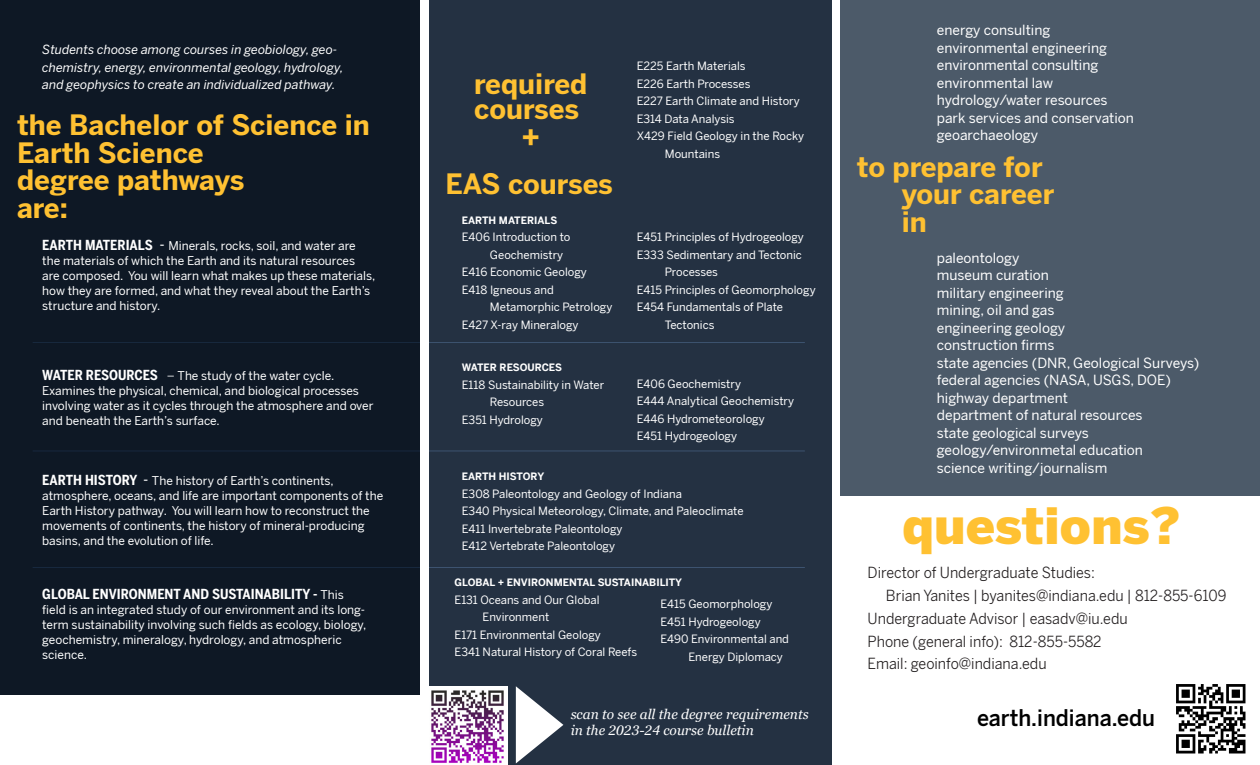
<style>
.page{position:relative;width:1260px;height:765px;background:#fff}
.page>*{position:absolute;margin:0;border:0;box-sizing:border-box;transform-origin:0 0}
.t1{font:900 50px "Benton Sans";color:#ffc132}
.t2{font:700 30px "Benton Sans";color:#ffc132}
.t3{font:700 27.5px/27.5px "Benton Sans";color:#ffc132}
.t4{font:500 22.5px "Benton Sans";color:#000;scale:.95 1}
.t5{font:15px "Benton Sans";color:#231f20;scale:.95 1}
.t6{font:13.75px "Benton Sans";color:#fff}
.t7{font:italic 13.75px "Georgia Pro";color:#fff}
.t8{font:700 13.75px "Benton Sans Cond";color:#fff}
.t9{font:italic 12.5px/17.5px "Benton Sans";color:#fff}
.t10{font:11.88px "Benton Sans";color:#fff}
.t11{font:11.25px "Benton Sans";color:#fff}
.t12{font:700 10px "Benton Sans";color:#fff}
.s1{font-family:"Benton Sans Cond";font-weight:700;font-size:13.75px}
.s2{font-size:15px}
.s3{font-size:12.5px}
.s4{font-family:"Benton Sans";font-weight:400;font-size:11.88px}
</style>
<div class="page">
<div style="left:840px;top:0;width:420px;height:496px;background:#4c5a69"></div>
<div style="left:0;top:0;width:419px;height:695px;background:#0e1825"></div>
<div style="left:429px;top:0;width:402px;height:765px;background:#243142"></div>
<hr style="left:33px;top:342px;width:772px;height:1px;background:#fff">
<hr style="left:33px;top:567px;width:772px;height:1px;background:#fff">
<hr style="left:33px;top:451px;width:772px;height:1px;background:#fff">
<img style="left:1176px;top:684px;width:70px;height:70px">
<svg style="left:516px;top:686px;width:47px;height:77px"></svg>
<img style="left:429px;top:686px;width:79px;height:79px">
<p class="t9" style="left:42px;top:41px;width:303px">Students choose among courses in geobiology, geo&shy;chemistry, energy, environmental geology, hydrology, and geophysics to create an individualized pathway.</p>
<p class="t3" style="left:17px;top:112px;width:354px">the Bachelor of Science in</p>
<p class="t3" style="left:17px;top:139px;width:188px">Earth Science</p>
<p class="t3" style="left:17px;top:167px;width:229px">degree pathways</p>
<p class="t3" style="left:17px;top:194px;width:52px">are:</p>
<p class="t10" style="left:42px;top:238px;width:315px"><span class="s1">EARTH MATERIALS</span> <span class="s2">-</span> Minerals, rocks, soil, and water are</p>
<p class="t10" style="left:42px;top:253px;width:314px">the materials of which the Earth and its natural resources</p>
<p class="t10" style="left:42px;top:268px;width:335px">are composed. You will learn what makes up these materials,</p>
<p class="t10" style="left:42px;top:283px;width:330px">how they are formed, and what they reveal about the Earth’s</p>
<p class="t10" style="left:42px;top:298px;width:120px">structure and history.</p>
<p class="t10" style="left:42px;top:369px;width:294px"><span class="s1">WATER RESOURCES</span> <span class="s3">–</span> The study of the water cycle.</p>
<p class="t10" style="left:42px;top:384px;width:318px">Examines the physical, chemical, and biological processes</p>
<p class="t10" style="left:42px;top:399px;width:333px">involving water as it cycles through the atmosphere and over</p>
<p class="t10" style="left:42px;top:414px;width:179px">and beneath the Earth’s surface.</p>
<p class="t10" style="left:42px;top:474px;width:293px"><span class="s1">EARTH HISTORY</span> <span class="s2">-</span> The history of Earth’s continents,</p>
<p class="t10" style="left:42px;top:489px;width:342px">atmosphere, oceans, and life are important components of the</p>
<p class="t10" style="left:42px;top:504px;width:329px">Earth History pathway. You will learn how to reconstruct the</p>
<p class="t10" style="left:42px;top:519px;width:324px">movements of continents, the history of mineral-producing</p>
<p class="t10" style="left:42px;top:534px;width:173px">basins, and the evolution of life.</p>
<p class="t8" style="left:42px;top:585px;width:303px">GLOBAL ENVIRONMENT AND SUSTAINABILITY - <span class="s4">This</span></p>
<p class="t10" style="left:42px;top:603px;width:324px">field is an integrated study of our environment and its long-</p>
<p class="t10" style="left:42px;top:618px;width:326px">term sustainability involving such fields as ecology, biology,</p>
<p class="t10" style="left:42px;top:632px;width:301px">geochemistry, mineralogy, hydrology, and atmospheric</p>
<p class="t10" style="left:42px;top:647px;width:46px">science.</p>
<p class="t3" style="left:474px;top:72px;width:115px;line-height:25px">required courses</p>
<h2 class="t2" style="left:521px;top:118px;width:21px">+</h2>
<p class="t3" style="left:445px;top:171px;width:169px">EAS courses</p>
<p class="t12" style="left:462px;top:214px;width:97px">EARTH MATERIALS</p>
<p class="t11" style="left:462px;top:231px;width:110px">E406 Introduction to</p>
<p class="t11" style="left:490px;top:248px;width:75px">Geochemistry</p>
<p class="t11" style="left:462px;top:266px;width:127px">E416 Economic Geology</p>
<p class="t11" style="left:462px;top:283px;width:93px">E418 Igneous and</p>
<p class="t11" style="left:490px;top:301px;width:124px">Metamorphic Petrology</p>
<p class="t11" style="left:462px;top:318px;width:118px">E427 X-ray Mineralogy</p>
<p class="t12" style="left:462px;top:361px;width:102px">WATER RESOURCES</p>
<p class="t11" style="left:462px;top:378px;width:144px">E118 Sustainability in Water</p>
<p class="t11" style="left:490px;top:395px;width:56px">Resources</p>
<p class="t11" style="left:462px;top:413px;width:83px">E351 Hydrology</p>
<p class="t11" style="left:637px;top:59px;width:110px">E225 Earth Materials</p>
<p class="t11" style="left:637px;top:77px;width:115px">E226 Earth Processes</p>
<p class="t11" style="left:637px;top:94px;width:165px">E227 Earth Climate and History</p>
<p class="t11" style="left:637px;top:112px;width:99px">E314 Data Analysis</p>
<p class="t11" style="left:637px;top:129px;width:169px">X429 Field Geology in the Rocky</p>
<p class="t11" style="left:665px;top:147px;width:57px">Mountains</p>
<p class="t11" style="left:637px;top:230px;width:169px">E451 Principles of Hydrogeology</p>
<p class="t11" style="left:637px;top:248px;width:167px">E333 Sedimentary and Tectonic</p>
<p class="t11" style="left:665px;top:265px;width:55px">Processes</p>
<p class="t11" style="left:637px;top:283px;width:180px">E415 Principles of Geomorphology</p>
<p class="t11" style="left:637px;top:300px;width:148px">E454 Fundamentals of Plate</p>
<p class="t11" style="left:665px;top:318px;width:51px">Tectonics</p>
<p class="t11" style="left:637px;top:377px;width:106px">E406 Geochemistry</p>
<p class="t11" style="left:637px;top:394px;width:159px">E444 Analytical Geochemistry</p>
<p class="t11" style="left:637px;top:412px;width:129px">E446 Hydrometeorology</p>
<p class="t11" style="left:637px;top:429px;width:102px">E451 Hydrogeology</p>
<p class="t12" style="left:462px;top:470px;width:84px">EARTH HISTORY</p>
<p class="t11" style="left:462px;top:487px;width:222px">E308 Paleontology and Geology of Indiana</p>
<p class="t11" style="left:462px;top:504px;width:283px">E340 Physical Meteorology, Climate, and Paleoclimate</p>
<p class="t11" style="left:462px;top:522px;width:162px">E411 Invertebrate Paleontology</p>
<p class="t11" style="left:462px;top:539px;width:155px">E412 Vertebrate Paleontology</p>
<p class="t12" style="left:455px;top:576px;width:229px">GLOBAL + ENVIRONMENTAL SUSTAINABILITY</p>
<p class="t11" style="left:455px;top:593px;width:147px">E131 Oceans and Our Global</p>
<p class="t11" style="left:483px;top:610px;width:68px">Environment</p>
<p class="t11" style="left:455px;top:628px;width:148px">E171 Environmental Geology</p>
<p class="t11" style="left:455px;top:645px;width:184px">E341 Natural History of Coral Reefs</p>
<p class="t11" style="left:660px;top:598px;width:114px">E415 Geomorphology</p>
<p class="t11" style="left:660px;top:615px;width:102px">E451 Hydrogeology</p>
<p class="t11" style="left:660px;top:633px;width:130px">E490 Environmental and</p>
<p class="t11" style="left:689px;top:650px;width:96px">Energy Diplomacy</p>
<p class="t7" style="left:571px;top:706px;width:240px">scan to see all the degree requirements</p>
<p class="t7" style="left:571px;top:723px;width:185px">in the 2023-24 course bulletin</p>
<p class="t6" style="left:937px;top:22px;width:115px">energy consulting</p>
<p class="t6" style="left:937px;top:39px;width:172px">environmental engineering</p>
<p class="t6" style="left:937px;top:57px;width:163px">environmental consulting</p>
<p class="t6" style="left:937px;top:74px;width:118px">environmental law</p>
<p class="t6" style="left:937px;top:92px;width:172px">hydrology/water resources</p>
<p class="t6" style="left:937px;top:109px;width:199px">park services and conservation</p>
<p class="t6" style="left:937px;top:127px;width:103px">geoarchaeology</p>
<p class="t3" style="left:902px;top:154px;width:154px;text-indent:-45px">to prepare for your career in</p>
<p class="t6" style="left:937px;top:249px;width:84px">paleontology</p>
<p class="t6" style="left:937px;top:267px;width:114px">museum curation</p>
<p class="t6" style="left:937px;top:284px;width:128px">military engineering</p>
<p class="t6" style="left:937px;top:302px;width:119px">mining, oil and gas</p>
<p class="t6" style="left:937px;top:319px;width:130px">engineering geology</p>
<p class="t6" style="left:937px;top:337px;width:119px">construction firms</p>
<p class="t6" style="left:937px;top:354px;width:264px">state agencies (DNR, Geological Surveys)</p>
<p class="t6" style="left:937px;top:372px;width:236px">federal agencies (NASA, USGS, DOE)</p>
<p class="t6" style="left:937px;top:389px;width:133px">highway department</p>
<p class="t6" style="left:937px;top:407px;width:207px">department of natural resources</p>
<p class="t6" style="left:937px;top:424px;width:154px">state geological surveys</p>
<p class="t6" style="left:937px;top:442px;width:208px">geology/environmetal education</p>
<p class="t6" style="left:937px;top:459px;width:172px">science writing/journalism</p>
<p class="t1" style="left:902px;top:494px;width:280px">questions?</p>
<p class="t5" style="left:868px;top:563px;width:241px">Director of Undergraduate Studies:</p>
<p class="t5" style="left:886px;top:587px;width:360px">Brian Yanites | byanites@indiana.edu | 812-855-6109</p>
<p class="t5" style="left:868px;top:610px;width:275px">Undergraduate Advisor | easadv@iu.edu</p>
<p class="t5" style="left:868px;top:632px;width:248px">Phone (general info): 812-855-5582</p>
<p class="t5" style="left:868px;top:654px;width:190px">Email: geoinfo@indiana.edu</p>
<p class="t4" style="left:977px;top:704px;width:189px">earth.indiana.edu</p>
</div>
